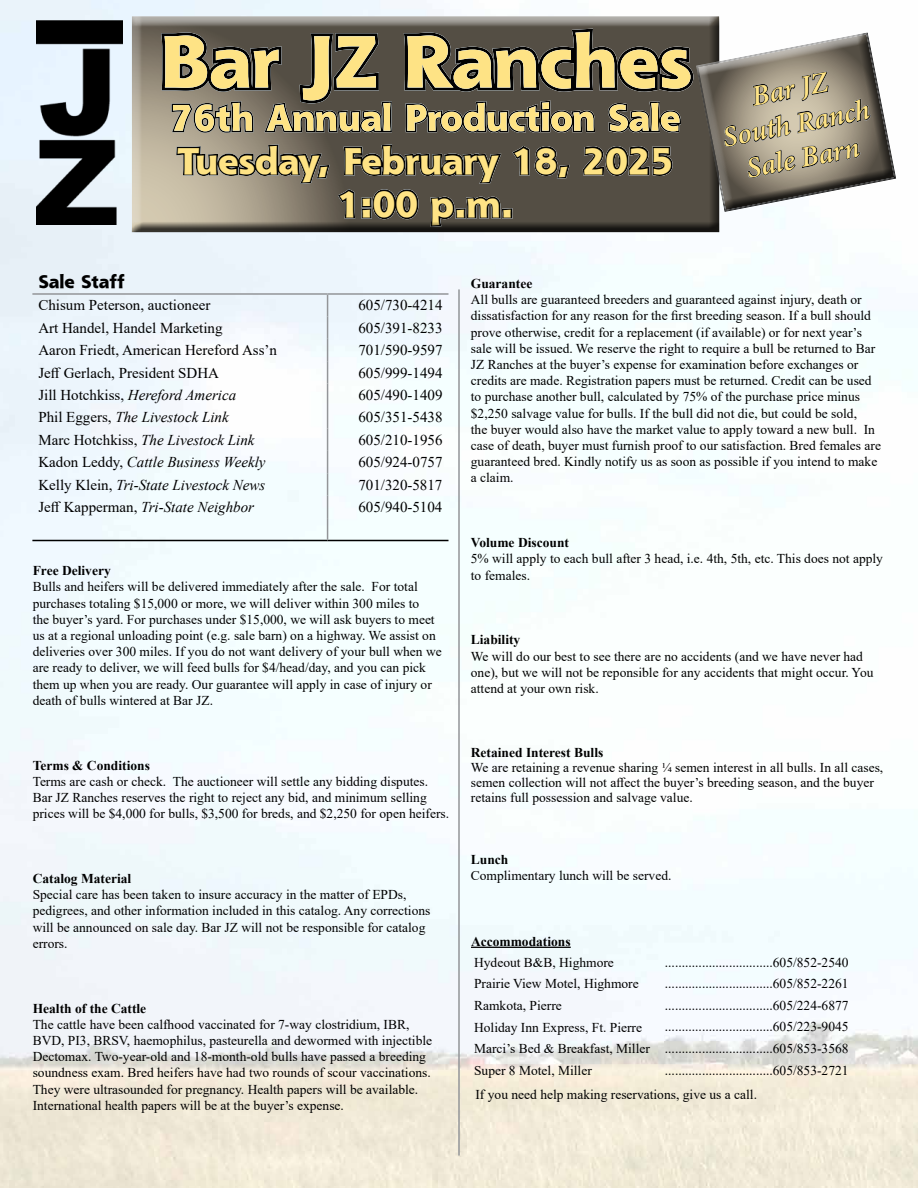
<style>
.page{position:relative;width:918px;height:1188px;background:#fff}
.page>*{position:absolute;margin:0;border:0;box-sizing:border-box;transform-origin:0 0}
.t1{font:800 36px/43.2px "Shannon";color:#fee385;text-align:center}
.t2{font:italic 600 29.1px/35px "Minion Pro";color:#fee385;text-align:center}
.t3{font:800 18px "Shannon";color:#000}
.t4{font:15px "Times New Roman";color:#000}
.t5{font:italic 15px "Times New Roman";color:#000}
.t6{font:13.5px/16.2px "Times New Roman";color:#000}
.t7{font:700 13.5px "Times New Roman";color:#000}
.s1{font-style:normal}
</style>
<div class="page">
<img style="left:0;top:0;width:918px;height:1188px">
<div style="left:121px;top:5px;width:607px;height:228px;background:#fff;opacity:.75"></div>
<div style="left:126px;top:9px;width:604px;height:224px;background:#000;opacity:.75"></div>
<img style="left:36px;top:21px;width:86px;height:204px">
<hr style="left:32px;top:540px;width:296px;height:1px;background:#000">
<hr style="left:328px;top:540px;width:121px;height:1px;background:#000">
<hr style="left:32px;top:293px;width:296px;height:2px;background:#939598">
<hr style="left:328px;top:293px;width:121px;height:2px;background:#939598">
<svg style="left:327px;top:295px;width:1px;height:245px"></svg>
<hr style="left:458px;top:289px;width:2px;height:867px;background:#939598">
<svg style="left:165px;top:28px;width:743px;height:186px;background:#7f7764"></svg>
<hr style="left:471px;top:947px;width:100px;height:1px;background:#000">
<h1 class="t1" style="left:177px;top:139px;width:498px">Tuesday, February 18, 2025<br>1:00 p.m.</h1>
<h2 class="t2" style="left:713px;top:86px;width:151px;rotate:-11deg">Bar JZ<br>South Ranch<br>Sale Barn</h2>
<h3 class="t3" style="left:38px;top:270px;width:88px">Sale Staff</h3>
<p class="t4" style="left:38px;top:295px;width:174px">Chisum Peterson, auctioneer</p>
<p class="t4" style="left:358px;top:295px;width:86px">605/730-4214</p>
<p class="t4" style="left:38px;top:317px;width:186px">Art Handel, Handel Marketing</p>
<p class="t4" style="left:358px;top:317px;width:86px">605/391-8233</p>
<p class="t4" style="left:38px;top:340px;width:240px">Aaron Friedt, American Hereford Ass’n</p>
<p class="t4" style="left:358px;top:340px;width:86px">701/590-9597</p>
<p class="t4" style="left:38px;top:362px;width:182px">Jeff Gerlach, President SDHA</p>
<p class="t4" style="left:358px;top:362px;width:86px">605/999-1494</p>
<p class="t5" style="left:38px;top:385px;width:199px"><span class="s1">Jill Hotchkiss,</span> Hereford America</p>
<p class="t4" style="left:358px;top:384px;width:86px">605/490-1409</p>
<p class="t5" style="left:38px;top:407px;width:192px"><span class="s1">Phil Eggers,</span> The Livestock Link</p>
<p class="t4" style="left:358px;top:407px;width:86px">605/351-5438</p>
<p class="t5" style="left:38px;top:429px;width:218px"><span class="s1">Marc Hotchkiss,</span> The Livestock Link</p>
<p class="t4" style="left:358px;top:429px;width:86px">605/210-1956</p>
<p class="t5" style="left:38px;top:452px;width:229px"><span class="s1">Kadon Leddy,</span> Cattle Business Weekly</p>
<p class="t4" style="left:358px;top:452px;width:86px">605/924-0757</p>
<p class="t5" style="left:38px;top:474px;width:229px"><span class="s1">Kelly Klein,</span> Tri-State Livestock News</p>
<p class="t4" style="left:358px;top:474px;width:86px">701/320-5817</p>
<p class="t5" style="left:38px;top:497px;width:217px"><span class="s1">Jeff Kapperman,</span> Tri-State Neighbor</p>
<p class="t4" style="left:358px;top:496px;width:86px">605/940-5104</p>
<p class="t7" style="left:33px;top:561px;width:80px">Free Delivery</p>
<p class="t6" style="left:33px;top:578px;width:411px">Bulls and heifers will be delivered immediately after the sale. For total purchases totaling $15,000 or more, we will deliver within 300 miles to<br>the buyer’s yard. For purchases under $15,000, we will ask buyers to meet us at a regional unloading point (e.g. sale barn) on a highway. We assist on deliveries over 300 miles. If you do not want delivery of your bull when we are ready to deliver, we will feed bulls for $4/head/day, and you can pick them up when you are ready. Our guarantee will apply in case of injury or death of bulls wintered at Bar JZ.</p>
<p class="t7" style="left:33px;top:755px;width:119px">Terms &amp; Conditions</p>
<p class="t6" style="left:33px;top:773px;width:418px">Terms are cash or check. The auctioneer will settle any bidding disputes.<br>Bar JZ Ranches reserves the right to reject any bid, and minimum selling prices will be $4,000 for bulls, $3,500 for breds, and $2,250 for open heifers.</p>
<p class="t7" style="left:33px;top:869px;width:100px">Catalog Material</p>
<p class="t6" style="left:33px;top:886px;width:399px">Special care has been taken to insure accuracy in the matter of EPDs, pedigrees, and other information included in this catalog. Any corrections will be announced on sale day. Bar JZ will not be responsible for catalog errors.</p>
<p class="t7" style="left:33px;top:998px;width:115px">Health of the Cattle</p>
<p class="t6" style="left:33px;top:1016px;width:401px">The cattle have been calfhood vaccinated for 7-way clostridium, IBR, BVD, PI3, BRSV, haemophilus, pasteurella and dewormed with injectible Dectomax. Two-year-old and 18-month-old bulls have passed a breeding soundness exam. Bred heifers have had two rounds of scour vaccinations.<br>They were ultrasounded for pregnancy. Health papers will be available.<br>International health papers will be at the buyer’s expense.</p>
<p class="t7" style="left:471px;top:274px;width:63px">Guarantee</p>
<p class="t6" style="left:471px;top:291px;width:412px">All bulls are guaranteed breeders and guaranteed against injury, death or dissatisfaction for any reason for the first breeding season. If a bull should prove otherwise, credit for a replacement (if available) or for next year’s sale will be issued. We reserve the right to require a bull be returned to Bar JZ Ranches at the buyer’s expense for examination before exchanges or credits are made. Registration papers must be returned. Credit can be used to purchase another bull, calculated by 75% of the purchase price minus $2,250 salvage value for bulls. If the bull did not die, but could be sold,<br>the buyer would also have the market value to apply toward a new bull. In case of death, buyer must furnish proof to our satisfaction. Bred females are guaranteed bred. Kindly notify us as soon as possible if you intend to make a claim.</p>
<p class="t7" style="left:471px;top:533px;width:100px">Volume Discount</p>
<p class="t6" style="left:471px;top:550px;width:414px">5% will apply to each bull after 3 head, i.e. 4th, 5th, etc. This does not apply to females.</p>
<p class="t7" style="left:471px;top:630px;width:51px">Liability</p>
<p class="t6" style="left:471px;top:648px;width:404px">We will do our best to see there are no accidents (and we have never had one), but we will not be reponsible for any accidents that might occur. You attend at your own risk.</p>
<p class="t7" style="left:471px;top:743px;width:134px">Retained Interest Bulls</p>
<p class="t6" style="left:471px;top:759px;width:414px;line-height:15.1px">We are retaining a revenue sharing ¼ semen interest in all bulls. In all cases, semen collection will not affect the buyer’s breeding season, and the buyer retains full possession and salvage value.</p>
<p class="t7" style="left:471px;top:850px;width:39px">Lunch</p>
<p class="t6" style="left:471px;top:867px;width:202px">Complimentary lunch will be served.</p>
<p class="t7" style="left:471px;top:932px;width:101px">Accommodations</p>
<p class="t6" style="left:474px;top:954px;width:141px">Hydeout B&amp;B, Highmore</p>
<p class="t6" style="left:665px;top:954px;width:185px">................................605/852-2540</p>
<p class="t6" style="left:474px;top:975px;width:166px">Prairie View Motel, Highmore</p>
<p class="t6" style="left:665px;top:975px;width:185px">................................605/852-2261</p>
<p class="t6" style="left:474px;top:997px;width:89px">Ramkota, Pierre</p>
<p class="t6" style="left:665px;top:997px;width:185px">................................605/224-6877</p>
<p class="t6" style="left:474px;top:1019px;width:169px">Holiday Inn Express, Ft. Pierre</p>
<p class="t6" style="left:474px;top:1016px;width:376px;line-height:21.6px;text-align:justify;text-indent:191px">................................605/223-9045<br>Marci’s Bed &amp; Breakfast, Miller ................................605/853-3568<br>Super 8 Motel, Miller</p>
<p class="t6" style="left:476px;top:1058px;width:375px;line-height:24.2px;text-indent:189px">................................605/853-2721<br>If you need help making reservations, give us a call.</p>
</div>
